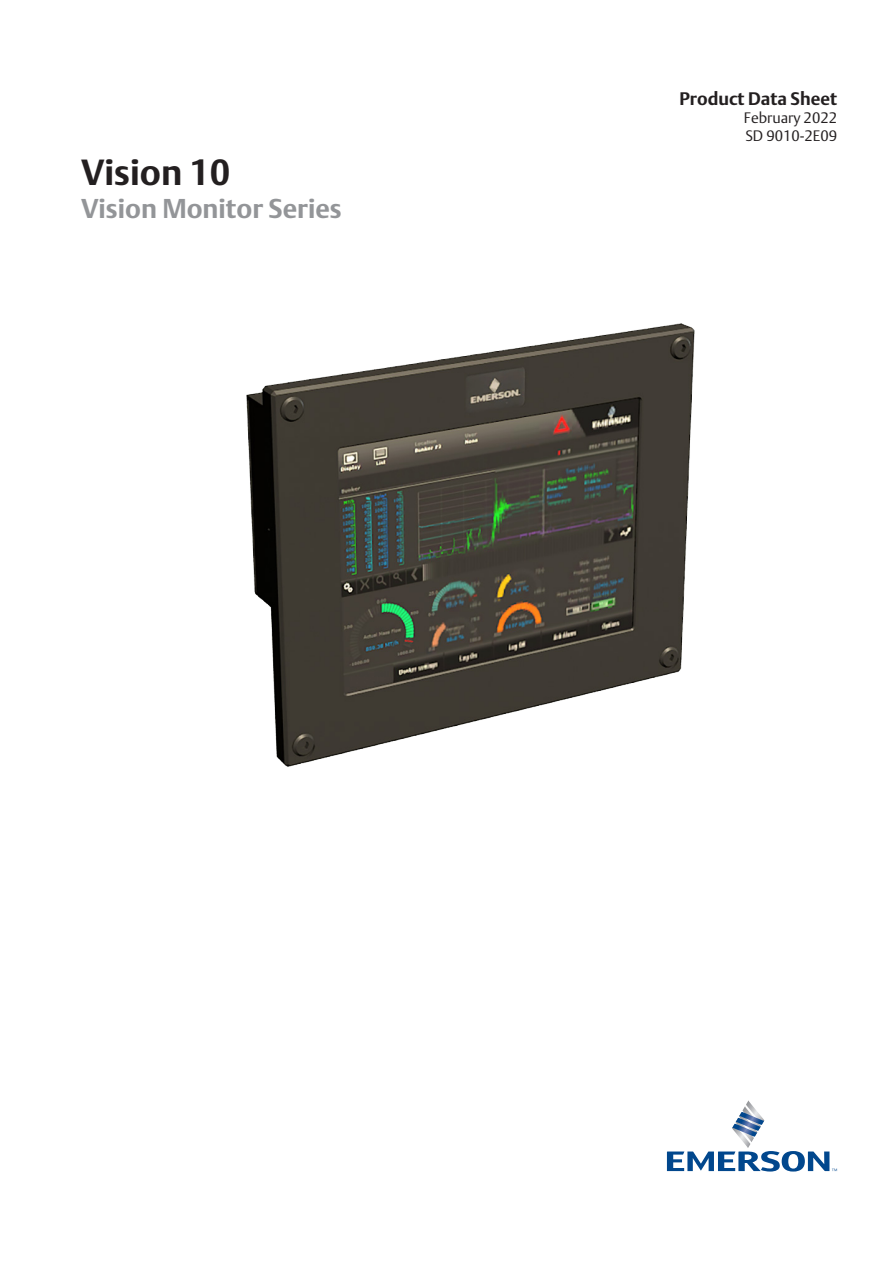
<style>
.page{position:relative;width:893px;height:1263px;background:#fff}
.page>*{position:absolute;margin:0;border:0;box-sizing:border-box;transform-origin:0 0}
.t1{font:700 36px "DTL Argo T";color:#231f20}
.Subhead{font:700 27px "DTL Argo T";color:#939598}
.t2{font:700 18px "DTL Argo T";color:#231f20}
.t3{font:15px/18px "DTL Argo T Light";color:#231f20}
</style>
<div class="page">
<svg style="left:667px;top:1100px;width:170px;height:71px"></svg>
<img style="left:246px;top:323px;width:449px;height:444px">
<p class="t1" style="left:81px;top:151px;width:151px">Vision 10</p>
<p class="Subhead" style="left:81px;top:192px;width:262px">Vision Monitor Series</p>
<p class="t2" style="left:679px;top:88px;width:159px">Product Data Sheet</p>
<p class="t3" style="left:744px;top:109px;width:95px">February 2022<br>SD 9010-2E09</p>
</div>
